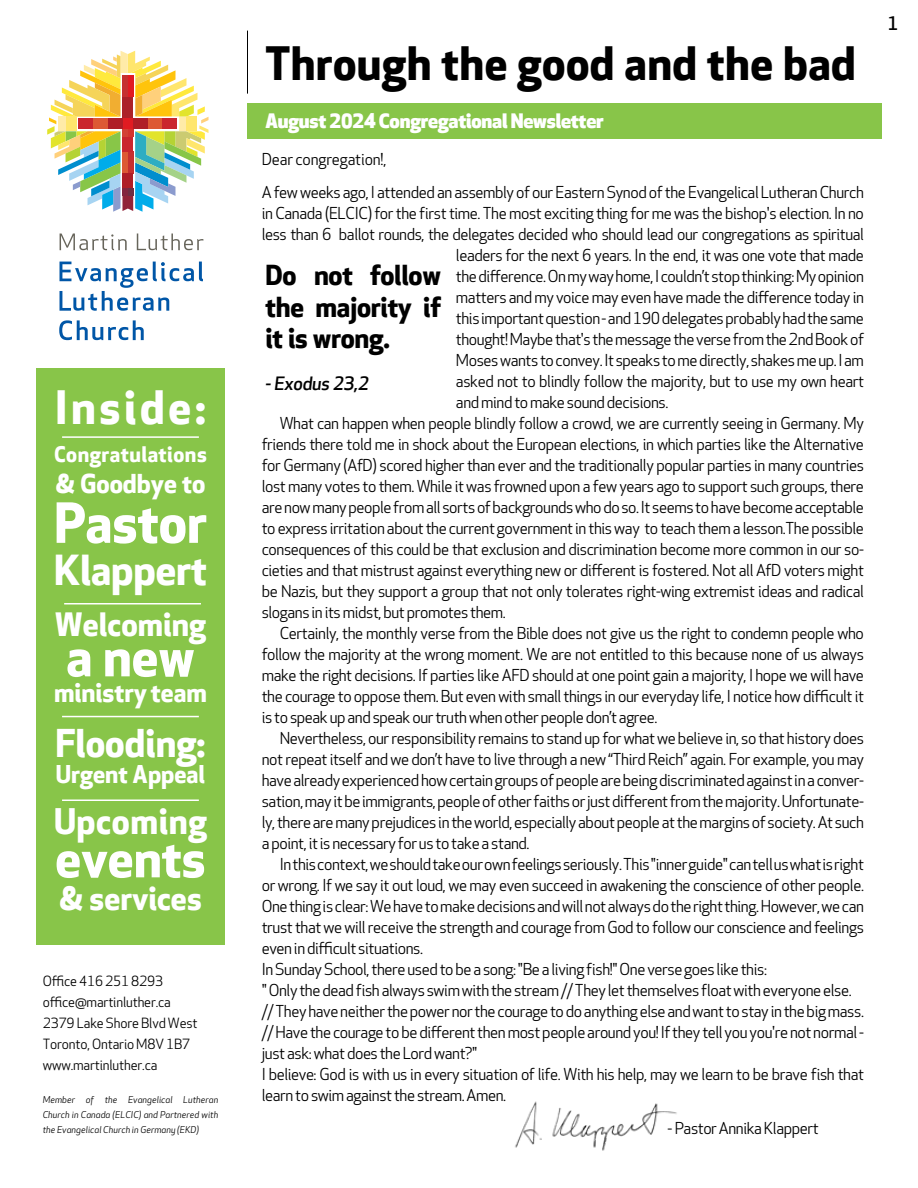
<style>
.page{position:relative;width:918px;height:1188px;background:#fff}
.page>*{position:absolute;margin:0;border:0;box-sizing:border-box;transform-origin:0 0}
.t1{font:700 54px "Apex New";color:#fff}
.t2{font:700 52.5px "Apex New";color:#fff}
.t3{font:700 51px "Apex New";color:#fff}
.t4{font:700 45px "Apex New";letter-spacing:.01em;color:#000}
.t5{font:700 45px "Apex New";letter-spacing:.08em;color:#fff}
.t6{font:700 40.5px "Apex New";color:#fff}
.t7{font:700 37.5px "Apex New";color:#fff}
.t8{font:700 34.5px "Apex New";letter-spacing:.015em;color:#fff}
.t9{font:700 31.5px "Apex New";color:#fff}
.t10{font:700 27px/31.5px "Apex New";letter-spacing:-.01em;color:#000;text-align:justify}
.t11{font:700 25.5px "Apex New";color:#fff}
.t12{font:700 24px "Apex New";color:#fff}
.t13{font:700 21px "Apex New";letter-spacing:.025em;color:#fff}
.t14{font:800 19.5px "Apex New";letter-spacing:-.01em;color:#fff}
.t15{font:italic 500 18px "Apex New";letter-spacing:-.01em;color:#000}
.t16{font:500 18px "Apex New";color:#000}
.t17{font:15.75px/33px "Apex New";letter-spacing:-.025em;color:#000}
.t18{font:13.5px/21px "Apex New";letter-spacing:-.01em;color:#000}
.t19{font:italic 9px/15px "Apex New";letter-spacing:.01em;color:#000;text-align:justify}
</style>
<div class="page">
<hr style="left:247px;top:31px;width:1px;height:63px;background:#000">
<div style="left:248px;top:103px;width:634px;height:36px;background:#88c549"></div>
<div style="left:36px;top:368px;width:189px;height:577px;background:#88c549"></div>
<hr style="left:64px;top:603px;width:137px;height:1px;background:#fff">
<hr style="left:62px;top:800px;width:137px;height:1px;background:#fff">
<hr style="left:62px;top:716px;width:137px;height:1px;background:#fff">
<hr style="left:62px;top:436px;width:137px;height:2px;background:#fff">
<svg style="left:60px;top:234px;width:67px;height:16px"></svg>
<svg style="left:137px;top:234px;width:66px;height:16px"></svg>
<svg style="left:60px;top:262px;width:143px;height:49px"></svg>
<svg style="left:59px;top:320px;width:85px;height:20px"></svg>
<svg style="left:47px;top:51px;width:162px;height:161px"></svg>
<div style="left:66px;top:117px;width:11px;height:14px;background:#ffe66d"></div>
<div style="left:58px;top:117px;width:8px;height:14px;background:#ffeba8"></div>
<img style="left:515px;top:1101px;width:162px;height:50px">
<h3 class="t5" style="left:55px;top:381px;width:152px">Inside:</h3>
<h3 class="t13" style="left:54px;top:442px;width:154px">Congratulations</h3>
<h3 class="t11" style="left:55px;top:469px;width:152px">&amp; Goodbye to</h3>
<h1 class="t1" style="left:54px;top:491px;width:154px">Pastor</h1>
<h3 class="t6" style="left:54px;top:546px;width:155px">Klappert</h3>
<h3 class="t9" style="left:55px;top:606px;width:153px">Welcoming</h3>
<h2 class="t2" style="left:66px;top:626px;width:130px">a new</h2>
<h3 class="t11" style="left:54px;top:677px;width:154px">ministry team</h3>
<h3 class="t7" style="left:55px;top:722px;width:152px">Flooding:</h3>
<h3 class="t12" style="left:56px;top:760px;width:151px">Urgent Appeal</h3>
<h3 class="t8" style="left:54px;top:801px;width:155px">Upcoming</h3>
<h3 class="t3" style="left:55px;top:829px;width:152px">events</h3>
<h3 class="t9" style="left:59px;top:880px;width:144px">&amp; services</h3>
<p class="t18" style="left:43px;top:971px;width:156px">Office 416 251 8293 office@martinluther.ca<br>2379 Lake Shore Blvd West<br>Toronto, Ontario M8V 1B7 www.martinluther.ca</p>
<p class="t19" style="left:43px;top:1093px;width:177px">Member of the Evangelical Lutheran Church in Canada (ELCIC) and Partnered with the Evangelical Church in Germany (EKD)</p>
<h3 class="t4" style="left:266px;top:37px;width:592px">Through the good and the bad</h3>
<p class="t14" style="left:266px;top:110px;width:340px">August 2024 Congregational Newsletter</p>
<p class="t17" style="left:262px;top:144px;width:604px">Dear congregation!,<br>A few weeks ago, I attended an assembly of our Eastern Synod of the Evangelical Lutheran Church</p>
<p class="t17" style="left:262px;top:198px;width:604px">in Canada (ELCIC) for the first time. The most exciting thing for me was the bishop's election. In no</p>
<p class="t17" style="left:262px;top:219px;width:604px">less than 6 ballot rounds, the delegates decided who should lead our congregations as spiritual</p>
<p class="t17" style="left:456px;top:240px;width:410px">leaders for the next 6 years. In the end, it was one vote that made</p>
<p class="t17" style="left:456px;top:261px;width:410px">the difference. On my way home, I couldn’t stop thinking: My opinion</p>
<p class="t17" style="left:456px;top:282px;width:410px">matters and my voice may even have made the difference today in</p>
<p class="t17" style="left:456px;top:303px;width:410px">this important question - and 190 delegates probably had the same</p>
<p class="t17" style="left:456px;top:324px;width:410px">thought! Maybe that's the message the verse from the 2nd Book of</p>
<p class="t17" style="left:456px;top:345px;width:410px">Moses wants to convey. It speaks to me directly, shakes me up. I am</p>
<p class="t17" style="left:456px;top:366px;width:410px">asked not to blindly follow the majority, but to use my own heart</p>
<p class="t17" style="left:456px;top:387px;width:214px">and mind to make sound decisions.</p>
<p class="t17" style="left:280px;top:408px;width:586px">What can happen when people blindly follow a crowd, we are currently seeing in Germany. My</p>
<p class="t17" style="left:262px;top:429px;width:604px">friends there told me in shock about the European elections, in which parties like the Alternative</p>
<p class="t17" style="left:262px;top:450px;width:604px">for Germany (AfD) scored higher than ever and the traditionally popular parties in many countries</p>
<p class="t17" style="left:262px;top:471px;width:604px">lost many votes to them. While it was frowned upon a few years ago to support such groups, there</p>
<p class="t17" style="left:262px;top:492px;width:604px">are now many people from all sorts of backgrounds who do so. It seems to have become acceptable</p>
<p class="t17" style="left:262px;top:513px;width:604px">to express irritation about the current government in this way to teach them a lesson.The possible</p>
<p class="t17" style="left:262px;top:534px;width:604px">consequences of this could be that exclusion and discrimination become more common in our so-</p>
<p class="t17" style="left:262px;top:555px;width:604px">cieties and that mistrust against everything new or different is fostered. Not all AfD voters might</p>
<p class="t17" style="left:262px;top:576px;width:604px">be Nazis, but they support a group that not only tolerates right-wing extremist ideas and radical</p>
<p class="t17" style="left:262px;top:597px;width:246px">slogans in its midst, but promotes them.</p>
<p class="t17" style="left:280px;top:618px;width:586px">Certainly, the monthly verse from the Bible does not give us the right to condemn people who</p>
<p class="t17" style="left:262px;top:639px;width:604px">follow the majority at the wrong moment. We are not entitled to this because none of us always</p>
<p class="t17" style="left:262px;top:660px;width:604px">make the right decisions. If parties like AFD should at one point gain a majority, I hope we will have</p>
<p class="t17" style="left:262px;top:681px;width:604px">the courage to oppose them. But even with small things in our everyday life, I notice how difficult it</p>
<p class="t17" style="left:262px;top:702px;width:397px">is to speak up and speak our truth when other people don’t agree.</p>
<p class="t17" style="left:280px;top:723px;width:586px">Nevertheless, our responsibility remains to stand up for what we believe in, so that history does</p>
<p class="t17" style="left:262px;top:744px;width:604px">not repeat itself and we don’t have to live through a new “Third Reich” again. For example, you may</p>
<p class="t17" style="left:262px;top:765px;width:604px">have already experienced how certain groups of people are being discriminated against in a conver-</p>
<p class="t17" style="left:262px;top:786px;width:604px">sation, may it be immigrants, people of other faiths or just different from the majority. Unfortunate-</p>
<p class="t17" style="left:262px;top:807px;width:604px">ly, there are many prejudices in the world, especially about people at the margins of society. At such</p>
<p class="t17" style="left:262px;top:828px;width:269px">a point, it is necessary for us to take a stand.</p>
<p class="t17" style="left:280px;top:849px;width:586px">In this context, we should take our own feelings seriously. This "inner guide" can tell us what is right</p>
<p class="t17" style="left:262px;top:870px;width:604px">or wrong. If we say it out loud, we may even succeed in awakening the conscience of other people.</p>
<p class="t17" style="left:262px;top:891px;width:604px">One thing is clear: We have to make decisions and will not always do the right thing. However, we can</p>
<p class="t17" style="left:262px;top:912px;width:604px">trust that we will receive the strength and courage from God to follow our conscience and feelings</p>
<p class="t17" style="left:262px;top:933px;width:163px">even in difficult situations.</p>
<p class="t17" style="left:262px;top:954px;width:507px">In Sunday School, there used to be a song: "Be a living fish!" One verse goes like this:</p>
<p class="t17" style="left:262px;top:975px;width:591px">" Only the dead fish always swim with the stream // They let themselves float with everyone else.</p>
<p class="t17" style="left:262px;top:996px;width:604px">// They have neither the power nor the courage to do anything else and want to stay in the big mass.</p>
<p class="t17" style="left:262px;top:1017px;width:604px">// Have the courage to be different then most people around you! If they tell you you're not normal -</p>
<p class="t17" style="left:262px;top:1038px;width:217px">just ask: what does the Lord want?"</p>
<p class="t17" style="left:262px;top:1059px;width:604px">I believe: God is with us in every situation of life. With his help, may we learn to be brave fish that</p>
<p class="t17" style="left:262px;top:1080px;width:246px">learn to swim against the stream. Amen.</p>
<p class="t17" style="left:667px;top:1113px;width:153px">- Pastor Annika Klappert</p>
<h3 class="t10" style="left:266px;top:260px;width:177px">Do not follow the majority if it is wrong.</h3>
<p class="t15" style="left:266px;top:374px;width:105px">- Exodus 23,2</p>
<p class="t16" style="left:887px;top:13px;width:12px">1</p>
</div>
